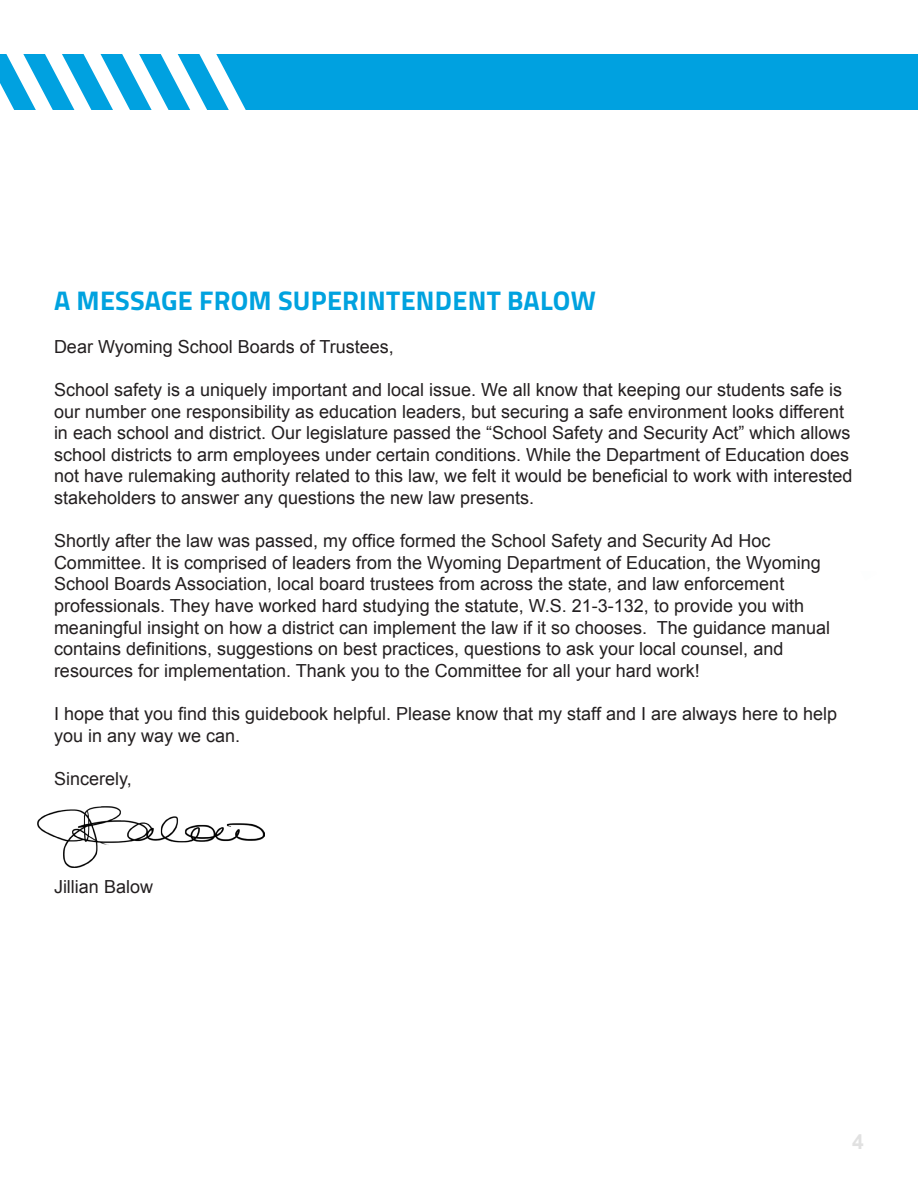
<style>
.page{position:relative;width:918px;height:1188px;background:#fff}
.page>*{position:absolute;margin:0;border:0;box-sizing:border-box;transform-origin:0 0}
.Heading_1{font:700 27px "Titillium Web";letter-spacing:.01em;color:#00a2df}
.t1{font:700 21px "Arial";color:#e1e1e1}
.t2{font:18px/21.6px "Arial";color:#231f20}
</style>
<div class="page">
<svg style="left:50px;top:54px;width:46px;height:56px"></svg>
<svg style="left:0;top:54px;width:50px;height:56px"></svg>
<div style="left:846px;top:54px;width:46px;height:56px;background:#00a1e0"></div>
<div style="left:754px;top:54px;width:92px;height:56px;background:#00a1e0"></div>
<div style="left:615px;top:54px;width:93px;height:56px;background:#00a1e0"></div>
<svg style="left:106px;top:54px;width:371px;height:56px"></svg>
<img style="left:38px;top:806px;width:227px;height:62px">
<p class="Heading_1" style="left:54px;top:280px;width:543px">A MESSAGE FROM SUPERINTENDENT BALOW</p>
<p class="t2" style="left:54px;top:336px;width:341px">Dear Wyoming School Boards of Trustees,</p>
<p class="t2" style="left:54px;top:379px;width:800px">School safety is a uniquely important and local issue. We all know that keeping our students safe is our number one responsibility as education leaders, but securing a safe environment looks different in each school and district. Our legislature passed the “School Safety and Security Act” which allows school districts to arm employees under certain conditions. While the Department of Education does not have rulemaking authority related to this law, we felt it would be beneficial to work with interested stakeholders to answer any questions the new law presents.</p>
<p class="t2" style="left:54px;top:530px;width:778px">Shortly after the law was passed, my office formed the School Safety and Security Ad Hoc Committee. It is comprised of leaders from the Wyoming Department of Education, the Wyoming School Boards Association, local board trustees from across the state, and law enforcement professionals. They have worked hard studying the statute, W.S. 21-3-132, to provide you with meaningful insight on how a district can implement the law if it so chooses. The guidance manual contains definitions, suggestions on best practices, questions to ask your local counsel, and resources for implementation. Thank you to the Committee for all your hard work!</p>
<p class="t2" style="left:54px;top:703px;width:785px">I hope that you find this guidebook helpful. Please know that my staff and I are always here to help you in any way we can.</p>
<p class="t2" style="left:54px;top:768px;width:79px">Sincerely,</p>
<p class="t2" style="left:54px;top:876px;width:101px">Jillian Balow</p>
<p class="t1" style="left:852px;top:1128px;width:13px">4</p>
</div>
